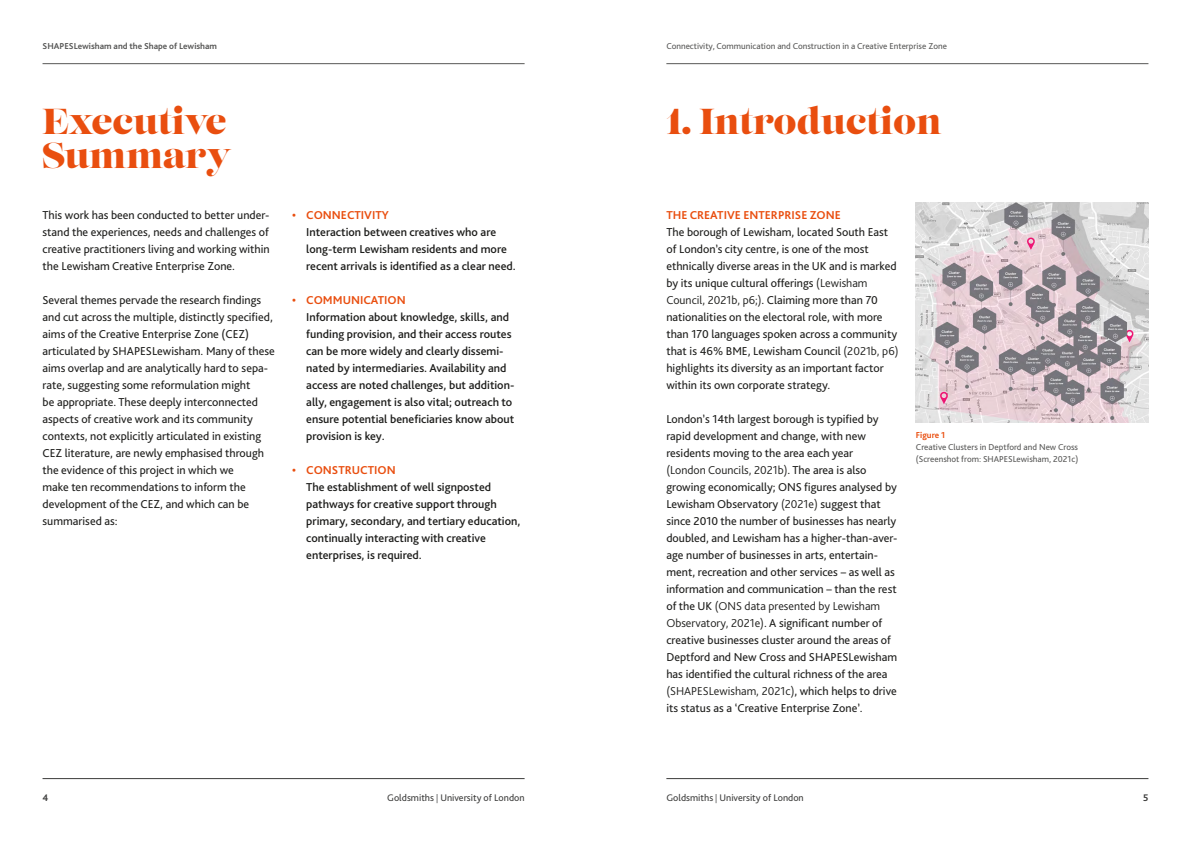
<style>
.page{position:relative;width:1191px;height:842px;background:#fff}
.page>*{position:absolute;margin:0;border:0;box-sizing:border-box;transform-origin:0 0}
.t1{font:36px/34px "Lust";color:#e94e0f}
.t2{font:12px/17px "Bliss Pro";color:#1d1d1b}
.t3{font:500 12px/17px "Bliss Pro";color:#1d1d1b}
.t4{font:700 12px "Bliss Pro";color:#e94e0f}
.t5{font:10px "Bliss Pro";color:#3c3c3b}
.t6{font:700 10px "Bliss Pro";color:#3c3c3b}
.t7{font:9px/12px "Bliss Pro";color:#575756}
.t8{font:700 9px "Bliss Pro";color:#575756}
.t9{font:700 9px "Bliss Pro";color:#e94e0f}
.s1{font-weight:300;font-size:9px}
.s2{font-weight:300}
</style>
<div class="page">
<hr style="left:43px;top:63px;width:481px;height:1px;background:#575756">
<hr style="left:43px;top:778px;width:481px;height:1px;background:#3c3c3b">
<hr style="left:666px;top:63px;width:482px;height:1px;background:#575756">
<hr style="left:666px;top:778px;width:482px;height:1px;background:#3c3c3b">
<img style="left:916px;top:202px;width:232px;height:221px">
<p class="t8" style="left:43px;top:41px;width:176px">SHAPESLewisham and the Shape of Lewisham</p>
<p class="t7" style="left:666px;top:40px;width:282px">Connectivity, Communication and Construction in a Creative Enterprise Zone</p>
<h1 class="t1" style="left:43px;top:106px;width:190px">Executive<br>Summary</h1>
<h1 class="t1" style="left:666px;top:106px;width:277px">1. Introduction</h1>
<p class="t2" style="left:43px;top:206px;width:229px;text-align:justify">This work has been conducted to better under&shy;stand the experiences, needs and challenges of creative practitioners living and working within the Lewisham Creative Enterprise Zone.</p>
<p class="t2" style="left:43px;top:291px;width:234px">Several themes pervade the research findings and cut across the multiple, distinctly specified, aims of the Creative Enterprise Zone (CEZ) articulated by SHAPESLewisham. Many of these aims overlap and are analytically hard to sepa&shy;rate, suggesting some reformulation might<br>be appropriate. These deeply interconnected aspects of creative work and its community contexts, not explicitly articulated in existing CEZ literature, are newly emphasised through the evidence of this project in which we<br>make ten recommendations to inform the development of the CEZ, and which can be summarised as:</p>
<p class="t4" style="left:292px;top:207px;width:98px">• CONNECTIVITY</p>
<p class="t3" style="left:306px;top:223px;width:211px">Interaction between creatives who are long-term Lewisham residents and more recent arrivals is identified as a clear need.</p>
<p class="t4" style="left:292px;top:292px;width:115px">• COMMUNICATION</p>
<p class="t3" style="left:306px;top:308px;width:210px">Information about knowledge, skills, and funding provision, and their access routes can be more widely and clearly dissemi&shy;nated by intermediaries. Availability and access are noted challenges, but addition&shy;ally, engagement is also vital; outreach to ensure potential beneficiaries know about provision is key.</p>
<p class="t4" style="left:292px;top:462px;width:105px">• CONSTRUCTION</p>
<p class="t3" style="left:306px;top:478px;width:216px">The establishment of well signposted pathways for creative support through primary, secondary, and tertiary education, continually interacting with creative enterprises, is required.</p>
<p class="t6" style="left:43px;top:792px;width:7px">4</p>
<p class="t5" style="left:387px;top:792px;width:139px">Goldsmiths <span class="s1">|</span> University of London</p>
<p class="t4" style="left:666px;top:207px;width:176px">THE CREATIVE ENTERPRISE ZONE</p>
<p class="t2" style="left:666px;top:223px;width:234px">The borough of Lewisham, located South East of London’s city centre, is one of the most ethnically diverse areas in the UK and is marked by its unique cultural offerings <span class="s2">(Lewisham Council, 2021b, p6;)</span>. Claiming more than 70 nationalities on the electoral role, with more than 170 languages spoken across a community that is 46% BME, Lewisham Council <span class="s2">(2021b, p6) </span>highlights its diversity as an important factor within its own corporate strategy.</p>
<p class="t2" style="left:666px;top:410px;width:233px">London’s 14th largest borough is typified by rapid development and change, with new residents moving to the area each year<br><span class="s2">(London Councils, 2021b)</span>. The area is also growing economically; ONS figures analysed by Lewisham Observatory <span class="s2">(2021e)</span> suggest that since 2010 the number of businesses has nearly doubled, and Lewisham has a higher-than-aver&shy;age number of businesses in arts, entertain&shy;ment, recreation and other services – as well as information and communication – than the rest of the UK <span class="s2">(ONS data presented by Lewisham Observatory, 2021e)</span>. A significant number of creative businesses cluster around the areas of Deptford and New Cross and SHAPESLewisham has identified the cultural richness of the area <span class="s2">(SHAPESLewisham, 2021c)</span>, which helps to drive its status as a ‘Creative Enterprise Zone’.</p>
<p class="t9" style="left:916px;top:430px;width:31px">Figure 1</p>
<p class="t7" style="left:916px;top:441px;width:164px">Creative Clusters in Deptford and New Cross (Screenshot from: SHAPESLewisham, 2021c)</p>
<p class="t5" style="left:666px;top:792px;width:139px">Goldsmiths <span class="s1">|</span> University of London</p>
<p class="t6" style="left:1143px;top:792px;width:7px">5</p>
</div>
